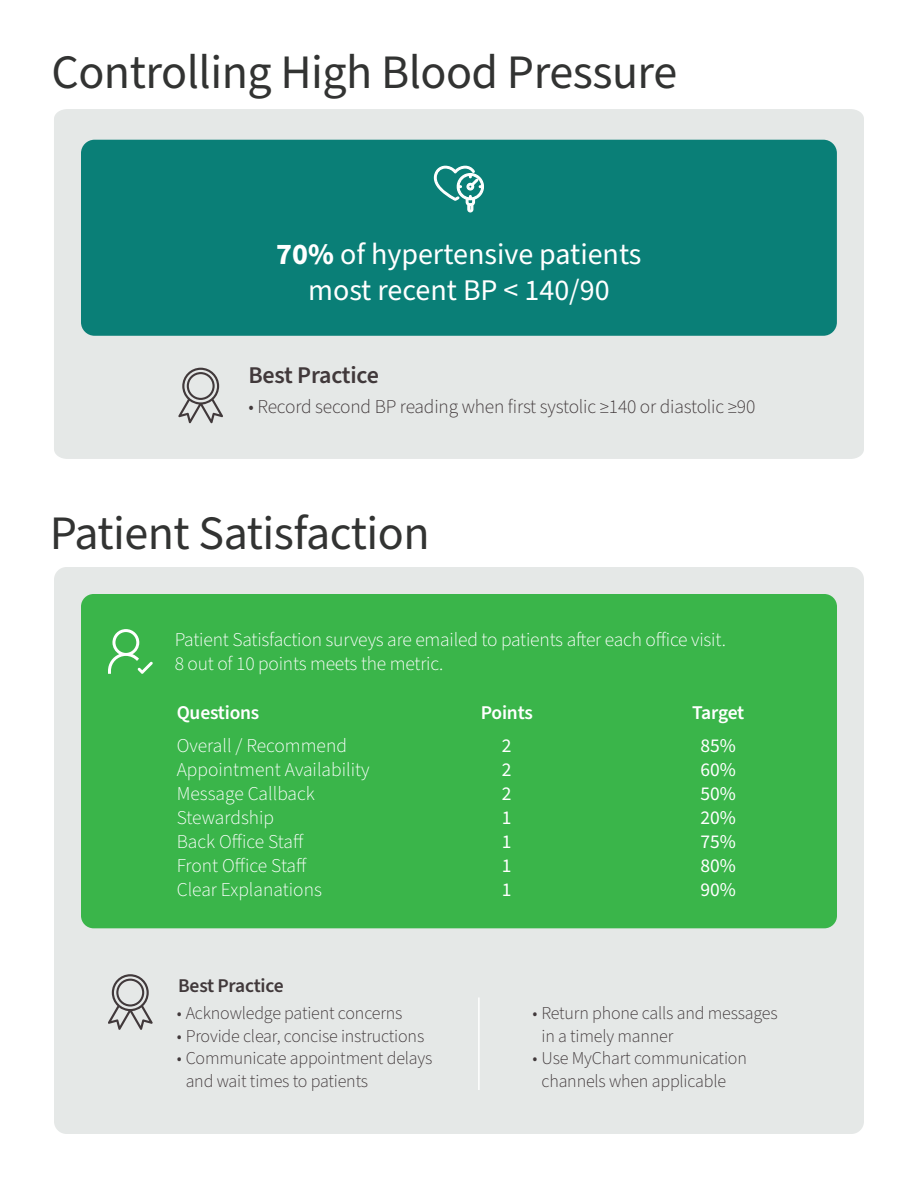
<style>
.page{position:relative;width:918px;height:1188px;background:#fff}
.page>*{position:absolute;margin:0;border:0;box-sizing:border-box;transform-origin:0 0}
.t1{font:48px "Source Sans Pro";letter-spacing:-.01em;color:#323332}
.t2{font:30px/36px "Source Sans Pro";color:#fff;text-align:center}
.t3{font:600 24px "Source Sans Pro";letter-spacing:-.01em;color:#41393b}
.t4{font:300 19.5px/24px "Source Sans Pro";letter-spacing:-.01em;color:#fff}
.t5{font:300 19.5px "Source Sans Pro";letter-spacing:-.01em;color:#41393b}
.t6{font:19.5px "Source Sans Pro";color:#fff}
.t7{font:600 19.5px "Source Sans Pro";letter-spacing:-.01em;color:#fff}
.t8{font:600 19.5px "Source Sans Pro";letter-spacing:-.01em;color:#41393b}
.t9{font:300 18px/22.5px "Source Sans Pro";letter-spacing:-.01em;color:#41393b}
.s1{font-weight:700}
</style>
<div class="page">
<div style="left:54px;top:567px;width:810px;height:567px;background:#e5e8e7;border-radius:13px"></div>
<div style="left:54px;top:109px;width:810px;height:350px;background:#e5e8e7"></div>
<svg style="left:178px;top:368px;width:45px;height:55px;background:#bababa"></svg>
<div style="left:81px;top:140px;width:756px;height:196px;background:#0a7f77;border-radius:13px"></div>
<svg style="left:434px;top:166px;width:50px;height:46px"></svg>
<div style="left:81px;top:594px;width:756px;height:334px;background:#3ab54a;border-radius:13px"></div>
<svg style="left:108px;top:629px;width:45px;height:45px"></svg>
<hr style="left:478px;top:997px;width:2px;height:93px;background:#fff">
<svg style="left:108px;top:974px;width:45px;height:56px"></svg>
<p class="t1" style="left:52px;top:40px;width:627px">Controlling High Blood Pressure</p>
<p class="t2" style="left:276px;top:237px;width:367px"><span class="s1">70%</span> of hypertensive patients most recent BP &lt; 140/90</p>
<p class="t3" style="left:249px;top:359px;width:132px">Best Practice</p>
<p class="t5" style="left:249px;top:394px;width:508px">• Record second BP reading when first systolic ≥140 or diastolic ≥90</p>
<p class="t1" style="left:50px;top:501px;width:382px">Patient Satisfaction</p>
<p class="t4" style="left:175px;top:629px;width:553px">Patient Satisfaction surveys are emailed to patients after each office visit.<br>8 out of 10 points meets the metric.</p>
<p class="t7" style="left:177px;top:699px;width:84px">Questions</p>
<p class="t7" style="left:481px;top:699px;width:54px">Points</p>
<p class="t7" style="left:692px;top:699px;width:54px">Target</p>
<p class="t4" style="left:177px;top:734px;width:172px">Overall / Recommend</p>
<p class="t6" style="left:502px;top:732px;width:11px">2</p>
<p class="t6" style="left:700px;top:732px;width:37px">85%</p>
<p class="t4" style="left:177px;top:758px;width:194px">Appointment Availability</p>
<p class="t6" style="left:502px;top:756px;width:11px">2</p>
<p class="t6" style="left:700px;top:756px;width:37px">60%</p>
<p class="t4" style="left:177px;top:782px;width:140px">Message Callback</p>
<p class="t6" style="left:502px;top:780px;width:11px">2</p>
<p class="t6" style="left:700px;top:780px;width:37px">50%</p>
<p class="t4" style="left:177px;top:806px;width:99px">Stewardship</p>
<p class="t6" style="left:502px;top:804px;width:11px">1</p>
<p class="t6" style="left:700px;top:804px;width:37px">20%</p>
<p class="t4" style="left:177px;top:830px;width:129px">Back Office Staff</p>
<p class="t6" style="left:502px;top:828px;width:11px">1</p>
<p class="t6" style="left:700px;top:828px;width:37px">75%</p>
<p class="t4" style="left:177px;top:854px;width:132px">Front Office Staff</p>
<p class="t6" style="left:502px;top:852px;width:11px">1</p>
<p class="t6" style="left:700px;top:852px;width:37px">80%</p>
<p class="t4" style="left:177px;top:878px;width:147px">Clear Explanations</p>
<p class="t6" style="left:502px;top:876px;width:11px">1</p>
<p class="t6" style="left:700px;top:876px;width:37px">90%</p>
<p class="t8" style="left:178px;top:973px;width:107px">Best Practice</p>
<p class="t9" style="left:177px;top:1003px;width:227px">• Acknowledge patient concerns</p>
<p class="t9" style="left:177px;top:1025px;width:249px">• Provide clear, concise instructions</p>
<p class="t9" style="left:186px;top:1048px;width:248px;text-indent:-9px">• Communicate appointment delays and wait times to patients</p>
<p class="t9" style="left:541px;top:1003px;width:238px;text-indent:-9px">• Return phone calls and messages in a timely manner</p>
<p class="t9" style="left:541px;top:1048px;width:207px;text-indent:-9px">• Use MyChart communication channels when applicable</p>
</div>
